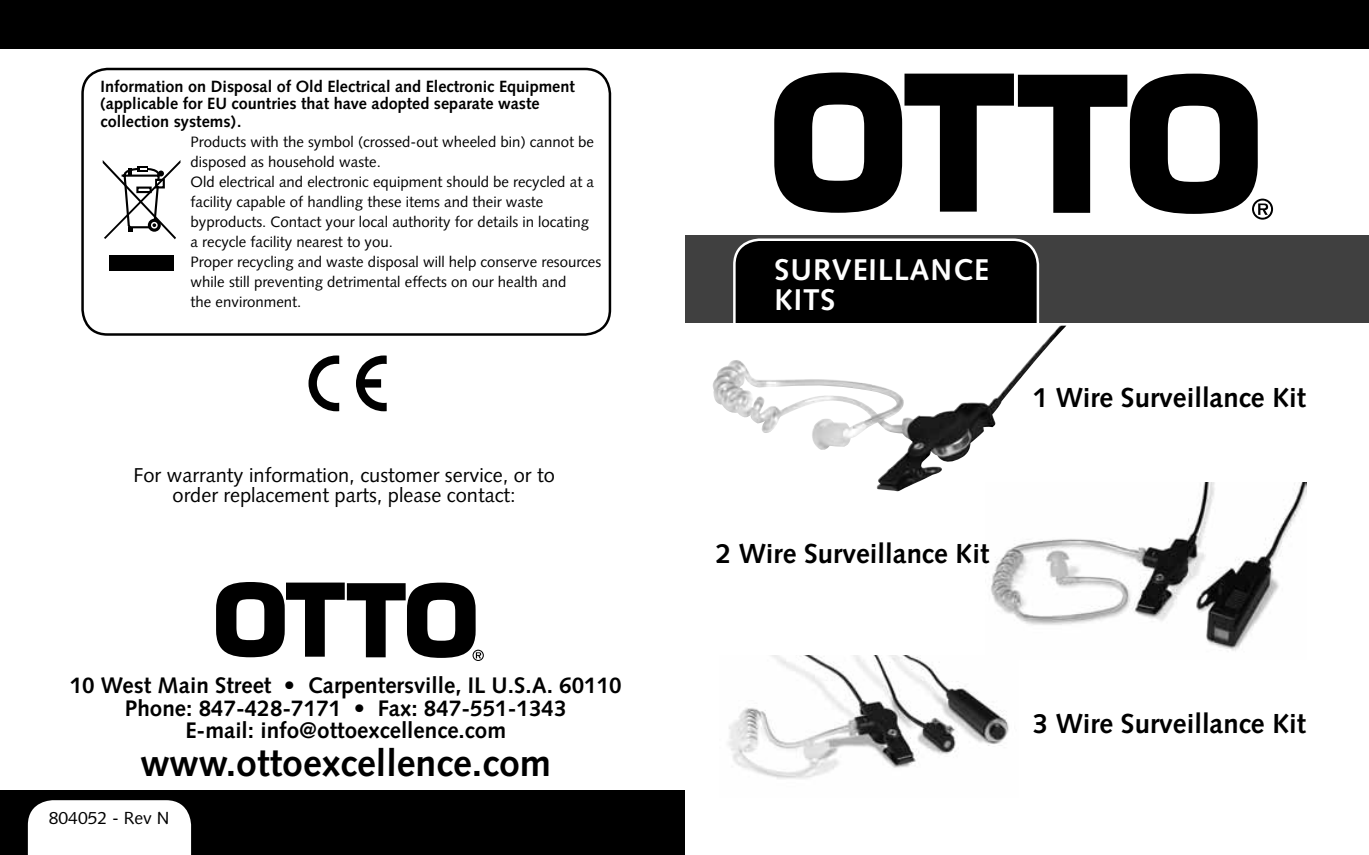
<style>
.page{position:relative;width:1369px;height:855px;background:#fff}
.page>*{position:absolute;margin:0;border:0;box-sizing:border-box;transform-origin:0 0}
.t1{font:700 37.5px "Syntax";color:#000}
.t2{font:700 30px/30px "Syntax";letter-spacing:.03em;color:#fff}
.t3{font:700 27.5px "Syntax";color:#000}
.t4{font:700 22.5px/22.5px "Syntax";color:#000;text-align:center}
.t5{font:20px/20px "Syntax";color:#000;text-align:center}
.t6{font:17.5px "Syntax";color:#000}
.t7{font:700 16.25px/17.5px "Syntax";color:#000}
.t8{font:15px/20px "Syntax";color:#000}
.s1{font-weight:400;font-size:22.5px}
</style>
<div class="page">
<svg style="left:308px;top:355px;width:78px;height:56px"></svg>
<svg style="left:216px;top:582px;width:268px;height:79px"></svg>
<div style="left:0;top:790px;width:684px;height:65px;background:#000"></div>
<div style="left:28px;top:800px;width:163px;height:55px;background:#fff"></div>
<div style="left:0;top:0;width:713px;height:48px;background:#000"></div>
<div style="left:81px;top:68px;width:530px;height:268px;border:2px solid #000;border-radius:25px"></div>
<svg style="left:103px;top:160px;width:77px;height:111px"></svg>
<img style="left:728px;top:655px;width:281px;height:124px">
<img style="left:985px;top:483px;width:321px;height:177px">
<div style="left:682px;top:0;width:686px;height:48px;background:#000"></div>
<div style="left:684px;top:235px;width:684px;height:88px;background:#404040"></div>
<svg style="left:774px;top:73px;width:498px;height:147px"></svg>
<div style="left:734px;top:240px;width:303px;height:129px;background:#000;border-radius:25px"></div>
<div style="left:733px;top:238px;width:305px;height:132px;border:2px solid #fff;border-radius:25px"></div>
<div style="left:684px;top:323px;width:684px;height:84px;background:#fff"></div>
<img style="left:712px;top:326px;width:354px;height:166px">
<p class="t7" style="left:101px;top:78px;width:475px">Information on Disposal of Old Electrical and Electronic Equipment (applicable for EU countries that have adopted separate waste collection systems)<span class="s1">.</span></p>
<p class="t8" style="left:190px;top:132px;width:412px">Products with the symbol (crossed-out wheeled bin) cannot be disposed as household waste.<br>Old electrical and electronic equipment should be recycled at a facility capable of handling these items and their waste byproducts. Contact your local authority for details in locating<br>a recycle facility nearest to you.<br>Proper recycling and waste disposal will help conserve resources while still preventing detrimental effects on our health and<br>the environment.</p>
<h3 class="t5" style="left:133px;top:465px;width:423px">For warranty information, customer service, or to order replacement parts, please contact:</h3>
<h3 class="t4" style="left:70px;top:674px;width:553px">10 West Main Street • Carpentersville, IL U.S.A. 60110<br>Phone: 847-428-7171 • Fax: 847-551-1343<br>E-mail: info@ottoexcellence.com</h3>
<h1 class="t1" style="left:140px;top:741px;width:412px">www.ottoexcellence.com</h1>
<p class="t6" style="left:49px;top:808px;width:122px">804052 - Rev N</p>
<h2 class="t2" style="left:774px;top:255px;width:216px">SURVEILLANCE<br>KITS</h2>
<h3 class="t3" style="left:1032px;top:382px;width:275px">1 Wire Surveillance Kit</h3>
<h3 class="t3" style="left:716px;top:537px;width:275px">2 Wire Surveillance Kit</h3>
<h3 class="t3" style="left:1032px;top:708px;width:275px">3 Wire Surveillance Kit</h3>
</div>
